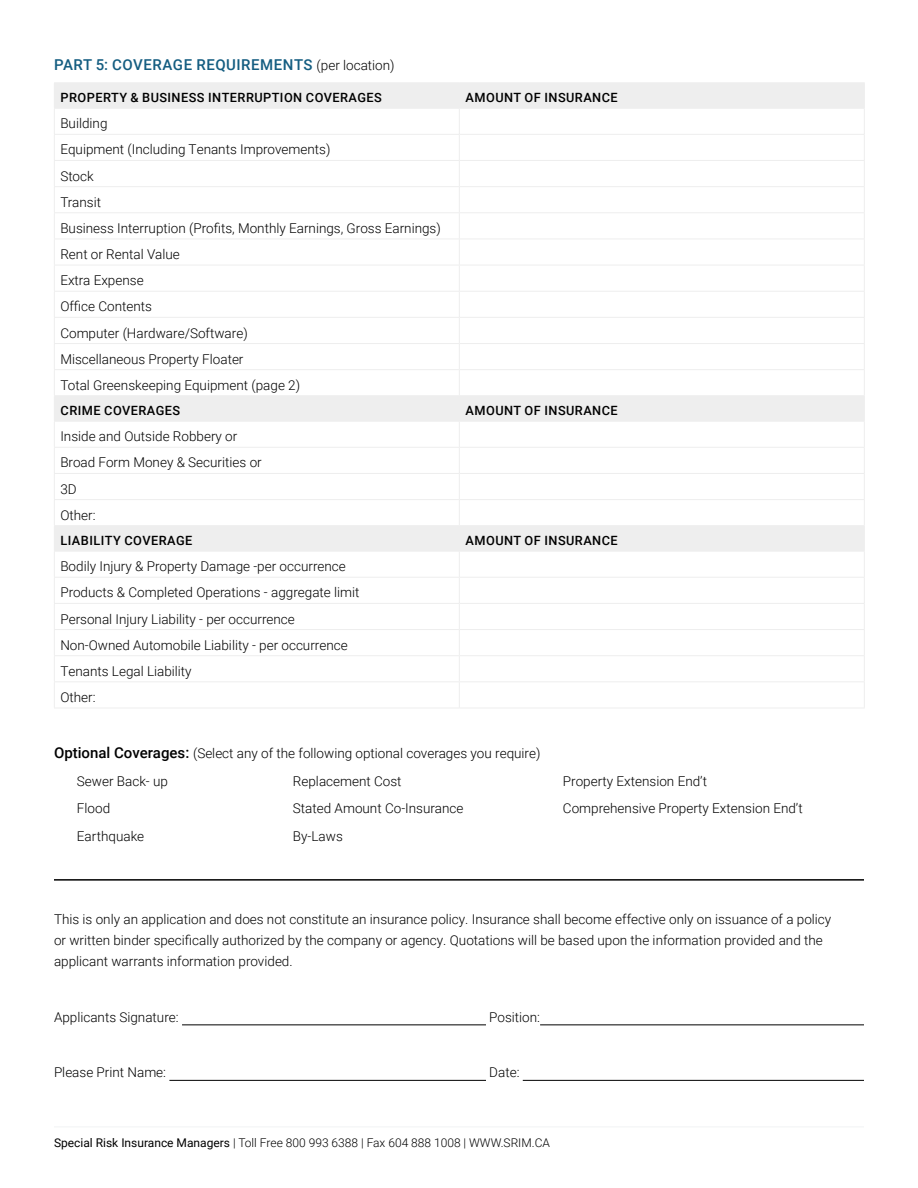
<style>
.page{position:relative;width:918px;height:1188px;background:#fff}
.page>*{position:absolute;margin:0;border:0;box-sizing:border-box;transform-origin:0 0}
.t1{font:500 15px "Roboto";letter-spacing:.035em;color:#145d81}
.t2{font:300 13.5px/26.1px "Roboto";color:#000}
.t3{font:500 12.75px "Roboto";letter-spacing:.035em;color:#000}
.t4{font:300 12px "Roboto";color:#000}
.s1{font-weight:300;font-size:13.5px;color:#000}
.s2{font-weight:500;font-size:15px}
.s3{font-weight:400}
</style>
<div class="page">
<hr style="left:54px;top:1126px;width:810px;height:1px;background:#f1f3f4">
<hr style="left:182px;top:1025px;width:304px;height:1px;background:#000">
<hr style="left:540px;top:1025px;width:324px;height:1px;background:#000">
<hr style="left:169px;top:1080px;width:317px;height:1px;background:#000">
<hr style="left:523px;top:1080px;width:341px;height:1px;background:#000">
<svg style="left:55px;top:83px;width:809px;height:468px"></svg>
<hr style="left:54px;top:82px;width:405px;height:1px;background:#eee">
<hr style="left:459px;top:82px;width:406px;height:1px;background:#eee">
<hr style="left:54px;top:108px;width:405px;height:1px;background:#eee">
<hr style="left:459px;top:108px;width:406px;height:1px;background:#eee">
<hr style="left:54px;top:134px;width:405px;height:1px;background:#eee">
<hr style="left:459px;top:134px;width:406px;height:1px;background:#eee">
<hr style="left:54px;top:160px;width:405px;height:1px;background:#eee">
<hr style="left:459px;top:160px;width:406px;height:1px;background:#eee">
<hr style="left:54px;top:186px;width:405px;height:1px;background:#eee">
<hr style="left:459px;top:186px;width:406px;height:1px;background:#eee">
<hr style="left:54px;top:212px;width:405px;height:1px;background:#eee">
<hr style="left:459px;top:212px;width:406px;height:1px;background:#eee">
<hr style="left:54px;top:239px;width:405px;height:1px;background:#eee">
<hr style="left:459px;top:239px;width:406px;height:1px;background:#eee">
<hr style="left:54px;top:265px;width:405px;height:1px;background:#eee">
<hr style="left:459px;top:265px;width:406px;height:1px;background:#eee">
<hr style="left:54px;top:291px;width:405px;height:1px;background:#eee">
<hr style="left:459px;top:291px;width:406px;height:1px;background:#eee">
<hr style="left:54px;top:317px;width:405px;height:1px;background:#eee">
<hr style="left:459px;top:317px;width:406px;height:1px;background:#eee">
<hr style="left:54px;top:343px;width:405px;height:1px;background:#eee">
<hr style="left:459px;top:343px;width:406px;height:1px;background:#eee">
<hr style="left:54px;top:369px;width:405px;height:1px;background:#eee">
<hr style="left:459px;top:369px;width:406px;height:1px;background:#eee">
<hr style="left:54px;top:395px;width:405px;height:1px;background:#eee">
<hr style="left:459px;top:395px;width:406px;height:1px;background:#eee">
<hr style="left:54px;top:421px;width:405px;height:1px;background:#eee">
<hr style="left:459px;top:421px;width:406px;height:1px;background:#eee">
<hr style="left:54px;top:447px;width:405px;height:1px;background:#eee">
<hr style="left:459px;top:447px;width:406px;height:1px;background:#eee">
<hr style="left:54px;top:473px;width:405px;height:1px;background:#eee">
<hr style="left:459px;top:473px;width:406px;height:1px;background:#eee">
<hr style="left:54px;top:499px;width:405px;height:1px;background:#eee">
<hr style="left:459px;top:499px;width:406px;height:1px;background:#eee">
<hr style="left:54px;top:525px;width:405px;height:1px;background:#eee">
<hr style="left:459px;top:525px;width:406px;height:1px;background:#eee">
<hr style="left:54px;top:551px;width:405px;height:1px;background:#eee">
<hr style="left:459px;top:551px;width:406px;height:1px;background:#eee">
<hr style="left:54px;top:577px;width:405px;height:1px;background:#eee">
<hr style="left:459px;top:577px;width:406px;height:1px;background:#eee">
<hr style="left:54px;top:603px;width:405px;height:1px;background:#eee">
<hr style="left:459px;top:603px;width:406px;height:1px;background:#eee">
<hr style="left:54px;top:629px;width:405px;height:1px;background:#eee">
<hr style="left:459px;top:629px;width:406px;height:1px;background:#eee">
<hr style="left:54px;top:655px;width:405px;height:1px;background:#eee">
<hr style="left:459px;top:655px;width:406px;height:1px;background:#eee">
<hr style="left:54px;top:681px;width:405px;height:1px;background:#eee">
<svg style="left:54px;top:83px;width:1px;height:625px"></svg>
<hr style="left:459px;top:681px;width:406px;height:1px;background:#eee">
<svg style="left:459px;top:83px;width:1px;height:625px"></svg>
<svg style="left:864px;top:83px;width:1px;height:625px"></svg>
<hr style="left:54px;top:708px;width:405px;height:1px;background:#eee">
<hr style="left:459px;top:708px;width:406px;height:1px;background:#eee">
<hr style="left:54px;top:879px;width:810px;height:2px;background:#000">
<p class="t1" style="left:54px;top:54px;width:342px">PART 5: COVERAGE REQUIREMENTS <span class="s1">(per location)</span></p>
<p class="t3" style="left:61px;top:89px;width:323px">PROPERTY &amp; BUSINESS INTERRUPTION COVERAGES</p>
<p class="t3" style="left:466px;top:89px;width:154px">AMOUNT OF INSURANCE</p>
<p class="t2" style="left:60px;top:110px;width:382px">Building<br>Equipment (Including Tenants Improvements)<br>Stock<br>Transit<br>Business Interruption (Profits, Monthly Earnings, Gross Earnings)<br>Rent or Rental Value<br>Extra Expense<br>Office Contents<br>Computer (Hardware/Software)<br>Miscellaneous Property Floater<br>Total Greenskeeping Equipment (page 2)</p>
<p class="t3" style="left:61px;top:402px;width:121px">CRIME COVERAGES</p>
<p class="t3" style="left:466px;top:402px;width:154px">AMOUNT OF INSURANCE</p>
<p class="t2" style="left:60px;top:423px;width:203px">Inside and Outside Robbery or<br>Broad Form Money &amp; Securities or<br>3D<br>Other:</p>
<p class="t3" style="left:61px;top:532px;width:133px">LIABILITY COVERAGE</p>
<p class="t3" style="left:466px;top:532px;width:154px">AMOUNT OF INSURANCE</p>
<p class="t2" style="left:60px;top:553px;width:301px">Bodily Injury &amp; Property Damage -per occurrence Products &amp; Completed Operations - aggregate limit Personal Injury Liability - per occurrence Non-Owned Automobile Liability - per occurrence Tenants Legal Liability<br>Other:</p>
<p class="t2" style="left:77px;top:739px;width:465px;line-height:27.8px;text-indent:-23px"><span class="s2">Optional Coverages:</span> (Select any of the following optional coverages you require)<br>Sewer Back- up</p>
<p class="t2" style="left:293px;top:767px;width:110px">Replacement Cost</p>
<p class="t2" style="left:563px;top:767px;width:146px">Property Extension End’t</p>
<p class="t2" style="left:77px;top:795px;width:35px">Flood</p>
<p class="t2" style="left:293px;top:795px;width:172px">Stated Amount Co-Insurance</p>
<p class="t2" style="left:563px;top:795px;width:241px">Comprehensive Property Extension End’t</p>
<p class="t2" style="left:77px;top:823px;width:69px">Earthquake</p>
<p class="t2" style="left:293px;top:823px;width:51px">By-Laws</p>
<p class="t2" style="left:54px;top:909px;width:779px;line-height:21px">This is only an application and does not constitute an insurance policy. Insurance shall become effective only on issuance of a policy or written binder specifically authorized by the company or agency. Quotations will be based upon the information provided and the applicant warrants information provided.</p>
<p class="t2" style="left:54px;top:1004px;width:126px">Applicants Signature:</p>
<p class="t2" style="left:489px;top:1004px;width:52px">Position:</p>
<p class="t2" style="left:54px;top:1059px;width:114px">Please Print Name:</p>
<p class="t2" style="left:489px;top:1059px;width:32px">Date:</p>
<p class="t4" style="left:54px;top:1134px;width:498px"><span class="s3">Special Risk Insurance Managers</span> | Toll Free 800 993 6388 | Fax 604 888 1008 | WWW.SRIM.CA</p>
</div>
